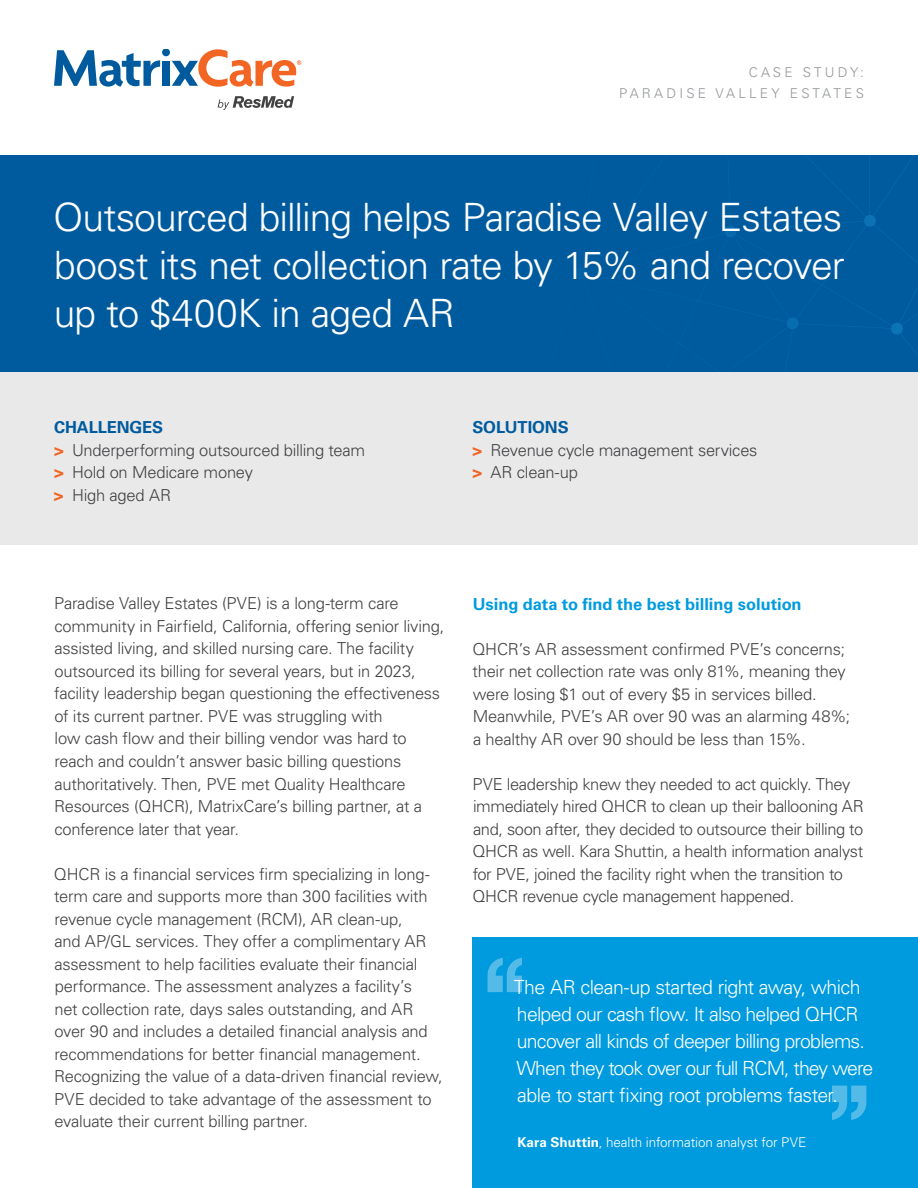
<style>
.page{position:relative;width:918px;height:1188px;background:#fff}
.page>*{position:absolute;margin:0;border:0;box-sizing:border-box;transform-origin:0 0}
.t1{font:300 39px/48px "Univers LT Std";letter-spacing:-.025em;color:#fff;text-align:justify}
.t2{font:300 19.5px/27px "Univers LT Std";letter-spacing:-.04em;color:#fff}
.t3{font:300 16.5px/22.5px "Univers LT Std";letter-spacing:-.015em;color:#414042}
.t4{font:700 16.5px "Univers LT Std";color:#009bdf}
.t5{font:300 13.5px "Univers LT Std";letter-spacing:-.005em;color:#fff}
.t6{font:300 13.5px/21px "Univers LT Std";letter-spacing:.24em;color:#939598;text-align:right}
.s1{font-weight:700;color:#005b9e}
.s2{font-weight:700;color:#f26522}
.s3{font-weight:700}
</style>
<div class="page">
<div style="left:0;top:156px;width:918px;height:216px;background:#005b9e"></div>
<svg style="left:725px;top:157px;width:193px;height:199px"></svg>
<div style="left:0;top:372px;width:918px;height:172px;background:#e9e9ea"></div>
<svg style="left:54px;top:50px;width:247px;height:37px"></svg>
<svg style="left:218px;top:96px;width:76px;height:13px"></svg>
<div style="left:472px;top:937px;width:446px;height:251px;background:#009bdf"></div>
<svg style="left:487px;top:958px;width:35px;height:34px"></svg>
<svg style="left:832px;top:1086px;width:34px;height:34px"></svg>
<p class="t6" style="left:619px;top:61px;width:246px">CASE STUDY:<br>PARADISE VALLEY ESTATES</p>
<h1 class="t1" style="left:53px;top:194px;width:793px">Outsourced billing helps Paradise Valley Estates boost its net collection rate by 15% and recover up to $400K in aged AR</h1>
<p class="t3" style="left:54px;top:416px;width:313px"><span class="s1">CHALLENGES<br></span><span class="s2">&gt;</span> Underperforming outsourced billing team <span class="s2">&gt;</span> Hold on Medicare money<br><span class="s2">&gt;</span> High aged AR</p>
<p class="t3" style="left:473px;top:416px;width:287px"><span class="s1">SOLUTIONS<br></span><span class="s2">&gt;</span> Revenue cycle management services <span class="s2">&gt;</span> AR clean-up</p>
<p class="t3" style="left:54px;top:592px;width:392px">Paradise Valley Estates (PVE) is a long-term care community in Fairfield, California, offering senior living, assisted living, and skilled nursing care. The facility outsourced its billing for several years, but in 2023, facility leadership began questioning the effectiveness of its current partner. PVE was struggling with<br>low cash flow and their billing vendor was hard to reach and couldn’t answer basic billing questions authoritatively. Then, PVE met Quality Healthcare Resources (QHCR), MatrixCare’s billing partner, at a conference later that year.</p>
<p class="t3" style="left:54px;top:862px;width:390px">QHCR is a financial services firm specializing in long&shy;term care and supports more than 300 facilities with revenue cycle management (RCM), AR clean-up,<br>and AP/GL services. They offer a complimentary AR assessment to help facilities evaluate their financial performance. The assessment analyzes a facility’s<br>net collection rate, days sales outstanding, and AR over 90 and includes a detailed financial analysis and recommendations for better financial management.<br>Recognizing the value of a data-driven financial review, PVE decided to take advantage of the assessment to evaluate their current billing partner.</p>
<p class="t4" style="left:473px;top:594px;width:330px">Using data to find the best billing solution</p>
<p class="t3" style="left:472px;top:637px;width:379px">QHCR’s AR assessment confirmed PVE’s concerns; their net collection rate was only 81%, meaning they were losing $1 out of every $5 in services billed.<br>Meanwhile, PVE’s AR over 90 was an alarming 48%; a healthy AR over 90 should be less than 15%.</p>
<p class="t3" style="left:472px;top:773px;width:393px">PVE leadership knew they needed to act quickly. They immediately hired QHCR to clean up their ballooning AR and, soon after, they decided to outsource their billing to QHCR as well. Kara Shuttin, a health information analyst for PVE, joined the facility right when the transition to QHCR revenue cycle management happened.</p>
<p class="t2" style="left:514px;top:974px;width:361px">The AR clean-up started right away, which helped our cash flow. It also helped QHCR uncover all kinds of deeper billing problems.<br>When they took over our full RCM, they were able to start fixing root problems faster.</p>
<p class="t5" style="left:517px;top:1134px;width:291px"><span class="s3">Kara Shuttin</span>, health information analyst for PVE</p>
</div>
